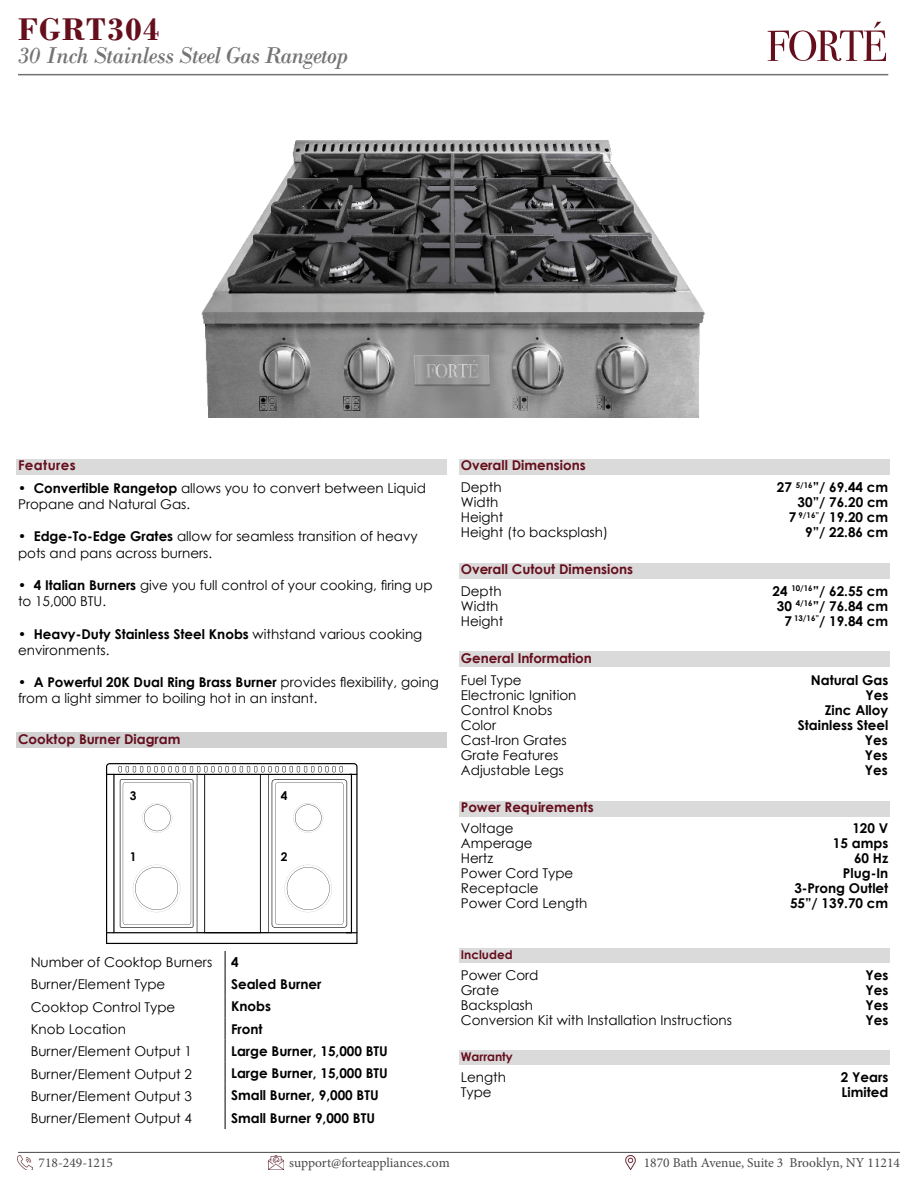
<style>
.page{position:relative;width:918px;height:1188px;background:#fff}
.page>*{position:absolute;margin:0;border:0;box-sizing:border-box;transform-origin:0 0}
.t1{font:700 33px "Bodoni";letter-spacing:.05em;color:#650e1c}
.t2{font:italic 24px "Bodoni";letter-spacing:-.03em;color:#737573}
.t3{font:13.5px/22.4px "Century Gothic";color:#000}
.t4{font:700 13.5px/22.2px "Century Gothic";color:#000}
.t5{font:700 13.5px "Century Gothic";color:#650e1c}
.t6{font:13.5px "Minion Pro";color:#4a484a}
.t7{font:13.5px "Century Gothic";color:#000101}
.t8{font:700 13.5px "Century Gothic";color:#000101}
.t9{font:700 13.5px "Century Gothic";letter-spacing:.03em;color:#650e1c}
.t10{font:700 12px "Century Gothic";color:#650e1c}
.t11{font:700 12px "Century Gothic";color:#000}
.s1{font-weight:700}
</style>
<div class="page">
<hr style="left:18px;top:1152px;width:882px;height:1px;background:#4a484a">
<div style="left:17px;top:459px;width:430px;height:16px;background:#dbdadb"></div>
<img style="left:18px;top:1155px;width:15px;height:15px">
<img style="left:625px;top:1155px;width:11px;height:15px">
<img style="left:269px;top:1155px;width:14px;height:15px">
<hr style="left:18px;top:74px;width:870px;height:1px;background:#747174">
<svg style="left:768px;top:22px;width:118px;height:39px"></svg>
<img style="left:201px;top:140px;width:504px;height:278px">
<div style="left:459px;top:459px;width:431px;height:16px;background:#dbdadb"></div>
<div style="left:459px;top:563px;width:431px;height:16px;background:#dbdadb"></div>
<div style="left:459px;top:651px;width:431px;height:16px;background:#dbdadb"></div>
<div style="left:459px;top:801px;width:431px;height:16px;background:#dbdadb"></div>
<div style="left:459px;top:949px;width:431px;height:14px;background:#dbdadb"></div>
<div style="left:459px;top:1050px;width:431px;height:15px;background:#dbdadb"></div>
<svg style="left:225px;top:951px;width:1px;height:178px"></svg>
<div style="left:17px;top:732px;width:430px;height:16px;background:#d2d1d2"></div>
<svg style="left:106px;top:763px;width:252px;height:181px"></svg>
<h1 class="t1" style="left:18px;top:10px;width:143px">FGRT304</h1>
<h2 class="t2" style="left:18px;top:41px;width:332px">30 Inch Stainless Steel Gas Rangetop</h2>
<p class="t9" style="left:18px;top:455px;width:59px">Features</p>
<p class="t3" style="left:18px;top:480px;width:409px;line-height:16.2px"><span class="s1">• Convertible Rangetop</span> allows you to convert between Liquid<br>Propane and Natural Gas.</p>
<p class="t3" style="left:18px;top:528px;width:401px;line-height:16.2px"><span class="s1">• Edge-To-Edge Grates</span> allow for seamless transition of heavy pots and pans across burners.</p>
<p class="t3" style="left:18px;top:577px;width:416px;line-height:16.2px"><span class="s1">• 4 Italian Burners</span> give you full control of your cooking, firing up to 15,000 BTU.</p>
<p class="t3" style="left:18px;top:625px;width:406px;line-height:16.2px"><span class="s1">• Heavy-Duty Stainless Steel Knobs</span> withstand various cooking environments.</p>
<p class="t3" style="left:18px;top:674px;width:422px;line-height:16.2px"><span class="s1">• A Powerful 20K Dual Ring Brass Burner</span> provides flexibility, going from a light simmer to boiling hot in an instant.</p>
<p class="t5" style="left:18px;top:728px;width:164px">Cooktop Burner Diagram</p>
<p class="t11" style="left:130px;top:787px;width:8px">3</p>
<p class="t11" style="left:281px;top:787px;width:8px">4</p>
<p class="t11" style="left:130px;top:847px;width:8px">1</p>
<p class="t11" style="left:281px;top:847px;width:8px">2</p>
<p class="t3" style="left:31px;top:951px;width:183px">Number of Cooktop Burners<br>Burner/Element Type<br>Cooktop Control Type<br>Knob Location<br>Burner/Element Output 1<br>Burner/Element Output 2<br>Burner/Element Output 3<br>Burner/Element Output 4</p>
<p class="t4" style="left:231px;top:951px;width:158px">4<br>Sealed Burner<br>Knobs<br>Front<br>Large Burner, 15,000 BTU<br>Large Burner, 15,000 BTU<br>Small Burner, 9,000 BTU</p>
<p class="t4" style="left:231px;top:1107px;width:145px">Small Burner 9,000 BTU</p>
<p class="t5" style="left:461px;top:455px;width:127px">Overall Dimensions</p>
<p class="t3" style="left:461px;top:476px;width:42px">Depth</p>
<p class="t4" style="left:777px;top:476px;width:113px">27 <sup>5/16</sup>”/ 69.44 cm</p>
<p class="t3" style="left:461px;top:491px;width:39px">Width</p>
<p class="t4" style="left:798px;top:491px;width:92px">30”/ 76.20 cm</p>
<p class="t3" style="left:461px;top:506px;width:44px">Height</p>
<p class="t4" style="left:789px;top:506px;width:101px">7 <sup>9/16”</sup>/ 19.20 cm</p>
<p class="t3" style="left:461px;top:521px;width:149px">Height (to backsplash)</p>
<p class="t4" style="left:805px;top:521px;width:85px">9”/ 22.86 cm</p>
<p class="t5" style="left:461px;top:559px;width:174px">Overall Cutout Dimensions</p>
<p class="t3" style="left:461px;top:580px;width:42px">Depth</p>
<p class="t4" style="left:773px;top:579px;width:117px">24 <sup>10/16</sup>”/ 62.55 cm</p>
<p class="t3" style="left:461px;top:595px;width:39px">Width</p>
<p class="t4" style="left:777px;top:594px;width:113px">30 <sup>4/16</sup>”/ 76.84 cm</p>
<p class="t3" style="left:461px;top:610px;width:44px">Height</p>
<p class="t4" style="left:784px;top:609px;width:105px">7 <sup>13/16”</sup>/ 19.84 cm</p>
<p class="t5" style="left:461px;top:648px;width:133px">General Information</p>
<p class="t3" style="left:461px;top:669px;width:62px">Fuel Type</p>
<p class="t4" style="left:811px;top:668px;width:79px">Natural Gas</p>
<p class="t3" style="left:461px;top:684px;width:117px">Electronic Ignition</p>
<p class="t4" style="left:865px;top:683px;width:24px">Yes</p>
<p class="t3" style="left:461px;top:699px;width:93px">Control Knobs</p>
<p class="t4" style="left:825px;top:698px;width:65px">Zinc Alloy</p>
<p class="t3" style="left:461px;top:714px;width:37px">Color</p>
<p class="t4" style="left:798px;top:713px;width:92px">Stainless Steel</p>
<p class="t3" style="left:461px;top:729px;width:108px">Cast-Iron Grates</p>
<p class="t4" style="left:865px;top:728px;width:24px">Yes</p>
<p class="t3" style="left:461px;top:744px;width:99px">Grate Features</p>
<p class="t4" style="left:865px;top:743px;width:24px">Yes</p>
<p class="t3" style="left:461px;top:759px;width:104px">Adjustable Legs</p>
<p class="t4" style="left:865px;top:758px;width:24px">Yes</p>
<p class="t5" style="left:461px;top:797px;width:134px">Power Requirements</p>
<p class="t7" style="left:461px;top:819px;width:54px">Voltage</p>
<p class="t8" style="left:852px;top:818px;width:37px">120 V</p>
<p class="t7" style="left:461px;top:834px;width:73px">Amperage</p>
<p class="t8" style="left:833px;top:833px;width:57px">15 amps</p>
<p class="t7" style="left:461px;top:849px;width:34px">Hertz</p>
<p class="t8" style="left:854px;top:848px;width:36px">60 Hz</p>
<p class="t7" style="left:461px;top:864px;width:114px">Power Cord Type</p>
<p class="t8" style="left:843px;top:863px;width:47px">Plug-In</p>
<p class="t7" style="left:461px;top:879px;width:79px">Receptacle</p>
<p class="t8" style="left:794px;top:878px;width:95px">3-Prong Outlet</p>
<p class="t7" style="left:461px;top:894px;width:128px">Power Cord Length</p>
<p class="t8" style="left:790px;top:893px;width:100px">55”/ 139.70 cm</p>
<p class="t10" style="left:461px;top:946px;width:53px">Included</p>
<p class="t3" style="left:461px;top:964px;width:79px">Power Cord</p>
<p class="t4" style="left:865px;top:963px;width:24px">Yes</p>
<p class="t3" style="left:461px;top:979px;width:40px">Grate</p>
<p class="t4" style="left:865px;top:978px;width:24px">Yes</p>
<p class="t3" style="left:461px;top:994px;width:74px">Backsplash</p>
<p class="t4" style="left:865px;top:993px;width:24px">Yes</p>
<p class="t3" style="left:461px;top:1009px;width:273px">Conversion Kit with Installation Instructions</p>
<p class="t4" style="left:865px;top:1008px;width:24px">Yes</p>
<p class="t10" style="left:461px;top:1047px;width:54px">Warranty</p>
<p class="t3" style="left:461px;top:1065px;width:47px">Length</p>
<p class="t4" style="left:841px;top:1065px;width:49px">2 Years</p>
<p class="t3" style="left:461px;top:1080px;width:32px">Type</p>
<p class="t4" style="left:842px;top:1080px;width:48px">Limited</p>
<p class="t6" style="left:39px;top:1154px;width:76px">718-249-1215</p>
<p class="t6" style="left:289px;top:1153px;width:162px">support@forteappliances.com</p>
<p class="t6" style="left:644px;top:1154px;width:258px">1870 Bath Avenue, Suite 3 Brooklyn, NY 11214</p>
</div>
